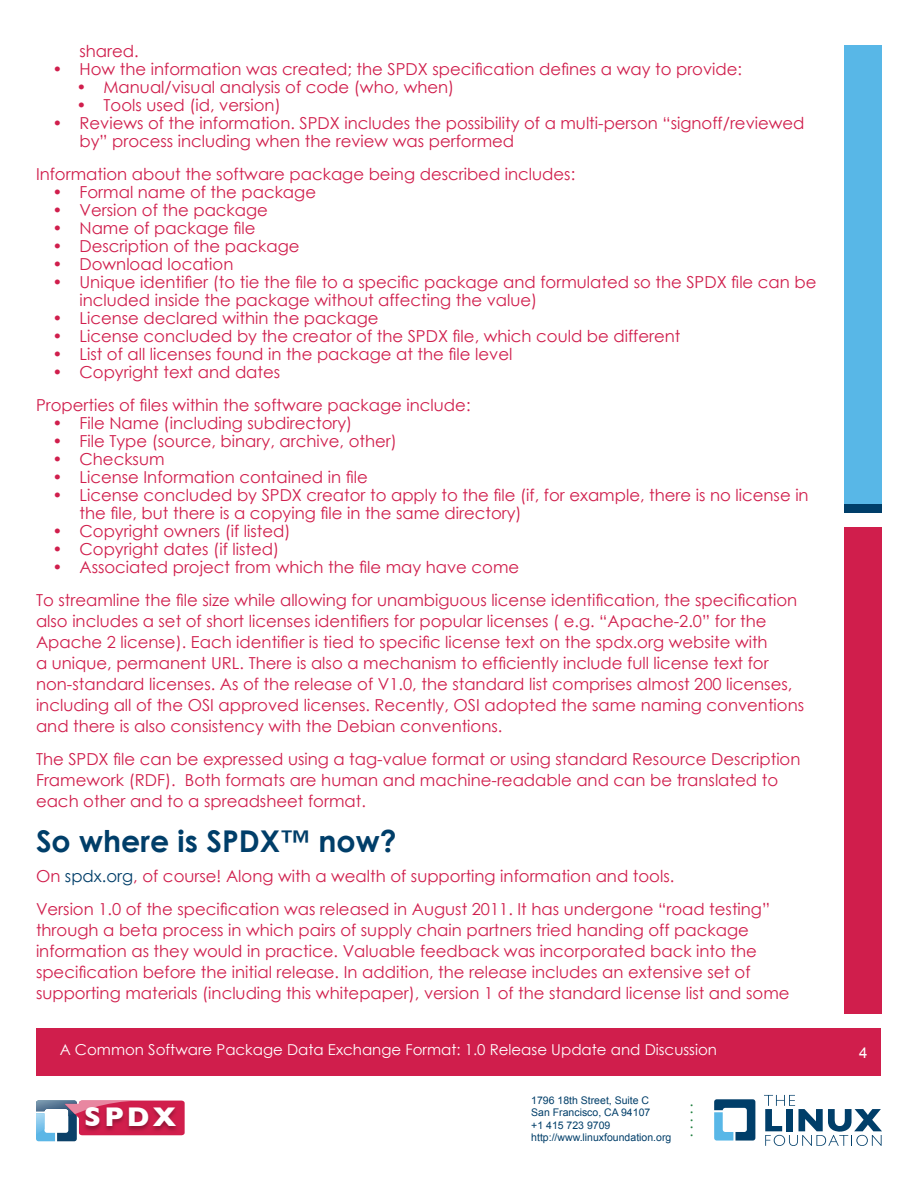
<style>
.page{position:relative;width:918px;height:1188px;background:#fff}
.page>*{position:absolute;margin:0;border:0;box-sizing:border-box;transform-origin:0 0}
.t1{font:700 30px "Century Gothic";color:#003e69}
.t2{font:700 27.6px "Gill Sans";color:#fff}
.t3{font:16.5px/21px "Century Gothic";color:#d01e4c}
.t4{font:15px "Century Gothic";color:#fff}
.t5{font:15px "Century Gothic";color:#1e7f3d}
.t6{font:15px "Arial";color:#fff}
.t7{font:10.5px/12.6px "Arial";color:#003e69}
.s1{color:#003e69}
</style>
<div class="page">
<div style="left:37px;top:1029px;width:844px;height:47px;background:#d01e4c"></div>
<svg style="left:714px;top:1099px;width:41px;height:42px"></svg>
<svg style="left:764px;top:1095px;width:118px;height:51px"></svg>
<div style="left:844px;top:45px;width:37px;height:459px;background:#58b7e7"></div>
<div style="left:844px;top:504px;width:37px;height:9px;background:#003e69"></div>
<div style="left:844px;top:527px;width:37px;height:486px;background:#d01e4c"></div>
<svg style="left:36px;top:1100px;width:147px;height:41px"></svg>
<img style="left:79px;top:1101px;width:106px;height:40px">
<p class="t3" style="left:80px;top:41px;width:61px">shared.</p>
<p class="t3" style="left:52px;top:59px;width:691px">• How the information was created; the SPDX specification defines a way to provide:</p>
<p class="t3" style="left:76px;top:77px;width:379px">• Manual/visual analysis of code (who, when)</p>
<p class="t3" style="left:76px;top:95px;width:206px">• Tools used (id, version)</p>
<p class="t3" style="left:80px;top:114px;width:727px;line-height:18px;text-indent:-27px">• Reviews of the information. SPDX includes the possibility of a multi-person “signoff/reviewed by” process including when the review was performed</p>
<p class="t3" style="left:36px;top:164px;width:541px">Information about the software package being described includes:</p>
<p class="t3" style="left:52px;top:182px;width:265px">• Formal name of the package</p>
<p class="t3" style="left:52px;top:200px;width:217px">• Version of the package</p>
<p class="t3" style="left:52px;top:218px;width:205px">• Name of package file</p>
<p class="t3" style="left:52px;top:236px;width:249px">• Description of the package</p>
<p class="t3" style="left:52px;top:254px;width:182px">• Download location</p>
<p class="t3" style="left:80px;top:273px;width:739px;line-height:18px;text-indent:-27px">• Unique identifier (to tie the file to a specific package and formulated so the SPDX file can be included inside the package without affecting the value)</p>
<p class="t3" style="left:52px;top:308px;width:328px">• License declared within the package</p>
<p class="t3" style="left:52px;top:326px;width:629px">• License concluded by the creator of the SPDX file, which could be different</p>
<p class="t3" style="left:52px;top:344px;width:461px">• List of all licenses found in the package at the file level</p>
<p class="t3" style="left:52px;top:362px;width:229px">• Copyright text and dates</p>
<p class="t3" style="left:36px;top:395px;width:436px">Properties of files within the software package include:</p>
<p class="t3" style="left:52px;top:413px;width:301px">• File Name (including subdirectory)</p>
<p class="t3" style="left:52px;top:431px;width:346px">• File Type (source, binary, archive, other)</p>
<p class="t3" style="left:52px;top:449px;width:114px">• Checksum</p>
<p class="t3" style="left:52px;top:467px;width:317px">• License Information contained in file</p>
<p class="t3" style="left:80px;top:486px;width:731px;line-height:18px;text-indent:-27px">• License concluded by SPDX creator to apply to the file (if, for example, there is no license in the file, but there is a copying file in the same directory)</p>
<p class="t3" style="left:52px;top:521px;width:240px">• Copyright owners (if listed)</p>
<p class="t3" style="left:52px;top:539px;width:228px">• Copyright dates (if listed)</p>
<p class="t3" style="left:52px;top:557px;width:468px">• Associated project from which the file may have come</p>
<p class="t3" style="left:36px;top:590px;width:770px">To streamline the file size while allowing for unambiguous license identification, the specification also includes a set of short licenses identifiers for popular licenses ( e.g. “Apache-2.0” for the Apache 2 license). Each identifier is tied to specific license text on the spdx.org website with<br>a unique, permanent URL. There is also a mechanism to efficiently include full license text for non-standard licenses. As of the release of V1.0, the standard list comprises almost 200 licenses, including all of the OSI approved licenses. Recently, OSI adopted the same naming conventions and there is also consistency with the Debian conventions.</p>
<p class="t3" style="left:36px;top:749px;width:766px">The SPDX file can be expressed using a tag-value format or using standard Resource Description<br>Framework (RDF). Both formats are human and machine-readable and can be translated to each other and to a spreadsheet format.</p>
<p class="t1" style="left:36px;top:819px;width:362px">So where is SPDX™ now?</p>
<p class="t3" style="left:36px;top:866px;width:640px">On <span class="s1">spdx.org</span>, of course! Along with a wealth of supporting information and tools.</p>
<p class="t3" style="left:36px;top:899px;width:755px">Version 1.0 of the specification was released in August 2011. It has undergone “road testing” through a beta process in which pairs of supply chain partners tried handing off package information as they would in practice. Valuable feedback was incorporated back into the specification before the initial release. In addition, the release includes an extensive set of supporting materials (including this whitepaper), version 1 of the standard license list and some</p>
<p class="t4" style="left:60px;top:1039px;width:659px">A Common Software Package Data Exchange Format: 1.0 Release Update and Discussion</p>
<p class="t6" style="left:859px;top:1043px;width:10px">4</p>
<h2 class="t2" style="left:84px;top:1101px;width:94px">SPDX</h2>
<p class="t7" style="left:531px;top:1094px;width:142px">1796 18th Street, Suite C<br>San Francisco, CA 94107<br>+1 415 723 9709 http://www.linuxfoundation.org</p>
<p class="t5" style="left:689px;top:1090px;width:6px">.</p>
<p class="t5" style="left:689px;top:1097px;width:6px">.</p>
<p class="t5" style="left:689px;top:1105px;width:6px">.</p>
<p class="t5" style="left:689px;top:1112px;width:6px">.</p>
<p class="t5" style="left:689px;top:1120px;width:6px">.</p>
</div>
